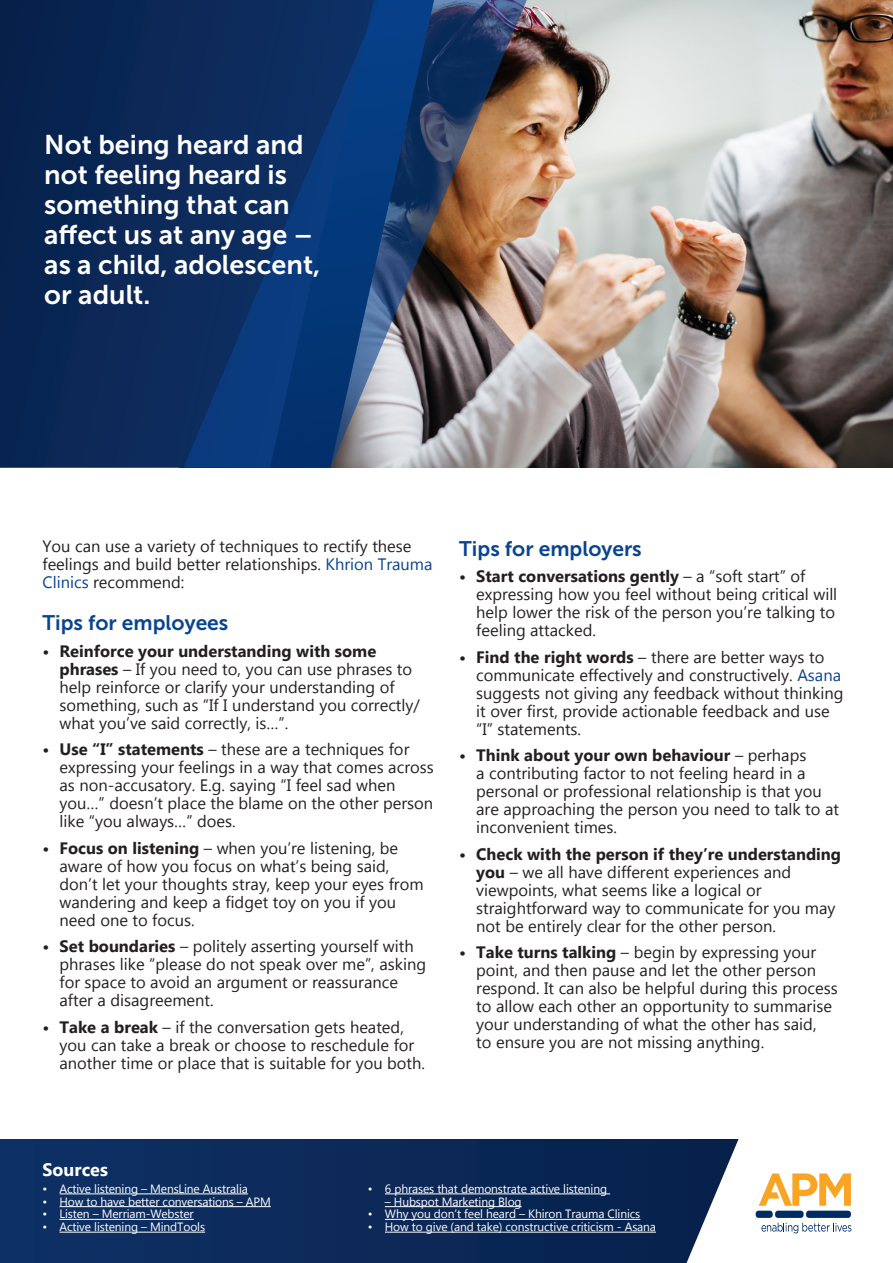
<style>
.page{position:relative;width:893px;height:1263px;background:#fff}
.page>*{position:absolute;margin:0;border:0;box-sizing:border-box;transform-origin:0 0}
.t1{font:27px/30px "Museo Sans 700";color:#fff}
.H3{font:21px "Museo Sans 700";color:#094491}
.H3-2{font:700 18px "Gadugi";color:#fff}
.t2{font:16.5px/18px "Gadugi";color:#231f20}
.t3{font:12px "Gadugi";letter-spacing:-.01em;color:#fff}
.s1{color:#094491}
.s2{font-weight:700}
</style>
<div class="page">
<div style="left:0;top:1140px;width:893px;height:123px;background:#0d2959"></div>
<svg style="left:687px;top:1139px;width:206px;height:124px;fill:#fff"></svg>
<svg style="left:759px;top:1173px;width:92px;height:33px;background:#fbcf8a"></svg>
<div style="left:756px;top:1210px;width:17px;height:8px;background:#002c65;border-radius:3px"></div>
<div style="left:775px;top:1210px;width:29px;height:8px;background:#002c65;border-radius:3px"></div>
<div style="left:806px;top:1210px;width:45px;height:8px;background:#002c65;border-radius:3px"></div>
<svg style="left:761px;top:1223px;width:90px;height:10px"></svg>
<hr style="left:60px;top:1193px;width:188px;height:1px;background:#fff">
<hr style="left:60px;top:1206px;width:211px;height:1px;background:#fff">
<hr style="left:60px;top:1219px;width:134px;height:1px;background:#fff">
<hr style="left:60px;top:1232px;width:145px;height:1px;background:#fff">
<hr style="left:385px;top:1193px;width:225px;height:1px;background:#fff">
<hr style="left:385px;top:1206px;width:137px;height:1px;background:#fff">
<hr style="left:385px;top:1219px;width:255px;height:1px;background:#fff">
<hr style="left:385px;top:1232px;width:271px;height:1px;background:#fff">
<img style="left:535px;top:0;width:358px;height:468px">
<div style="left:0;top:0;width:184px;height:468px;background:#072653"></div>
<svg style="left:184px;top:0;width:351px;height:468px;background:#485067"></svg>
<svg style="left:270px;top:0;width:169px;height:468px;background:#254879"></svg>
<p class="t1" style="left:44px;top:129px;width:278px">Not being heard and not feeling heard is something that can affect us at any age – as a child, adolescent, or adult.</p>
<p class="t2" style="left:43px;top:537px;width:392px">You can use a variety of techniques to rectify these feelings and build better relationships. <span class="s1">Khrion Trauma<br>Clinics</span> recommend:</p>
<h2 class="H3" style="left:43px;top:611px;width:187px">Tips for employees</h2>
<h3 class="t2" style="left:60px;top:642px;width:362px;text-indent:-17px"><span class="s2">• Reinforce your understanding with some phrases</span> – If you need to, you can use phrases to help reinforce or clarify your understanding of something, such as “If I understand you correctly/ what you’ve said correctly, is…”.</h3>
<h3 class="t2" style="left:60px;top:740px;width:376px;text-indent:-17px"><span class="s2">• Use “I” statements</span> – these are a techniques for expressing your feelings in a way that comes across as non-accusatory. E.g. saying “I feel sad when you…” doesn’t place the blame on the other person like “you always…” does.</h3>
<h3 class="t2" style="left:60px;top:839px;width:366px;text-indent:-17px"><span class="s2">• Focus on listening</span> – when you’re listening, be aware of how you focus on what’s being said, don’t let your thoughts stray, keep your eyes from wandering and keep a fidget toy on you if you need one to focus.</h3>
<h3 class="t2" style="left:60px;top:937px;width:368px;text-indent:-17px"><span class="s2">• Set boundaries</span> – politely asserting yourself with phrases like “please do not speak over me”, asking for space to avoid an argument or reassurance after a disagreement.</h3>
<h3 class="t2" style="left:60px;top:1018px;width:367px;text-indent:-17px"><span class="s2">• Take a break</span> – if the conversation gets heated, you can take a break or choose to reschedule for another time or place that is suitable for you both.</h3>
<h2 class="H3" style="left:459px;top:537px;width:184px">Tips for employers</h2>
<h3 class="t2" style="left:476px;top:567px;width:363px;text-indent:-17px"><span class="s2">• Start conversations gently</span> – a “soft start” of expressing how you feel without being critical will help lower the risk of the person you’re talking to feeling attacked.</h3>
<h3 class="t2" style="left:476px;top:648px;width:369px;text-indent:-17px"><span class="s2">• Find the right words</span> – there are better ways to communicate effectively and constructively. <span class="s1">Asana </span>suggests not giving any feedback without thinking it over first, provide actionable feedback and use “I” statements.</h3>
<h3 class="t2" style="left:476px;top:746px;width:364px;text-indent:-17px"><span class="s2">• Think about your own behaviour</span> – perhaps<br>a contributing factor to not feeling heard in a personal or professional relationship is that you are approaching the person you need to talk to at inconvenient times.</h3>
<h3 class="t2" style="left:476px;top:845px;width:366px;text-indent:-17px"><span class="s2">• Check with the person if they’re understanding you</span> – we all have different experiences and viewpoints, what seems like a logical or straightforward way to communicate for you may not be entirely clear for the other person.</h3>
<h3 class="t2" style="left:476px;top:943px;width:363px;text-indent:-17px"><span class="s2">• Take turns talking</span> – begin by expressing your point, and then pause and let the other person respond. It can also be helpful during this process to allow each other an opportunity to summarise your understanding of what the other has said,<br>to ensure you are not missing anything.</h3>
<h2 class="H3-2" style="left:43px;top:1159px;width:67px">Sources</h2>
<h3 class="t3" style="left:43px;top:1181px;width:207px">• Active listening – MensLine Australia</h3>
<h3 class="t3" style="left:43px;top:1194px;width:230px">• How to have better conversations – APM</h3>
<h3 class="t3" style="left:43px;top:1207px;width:153px">• Listen – Merriam-Webster</h3>
<h3 class="t3" style="left:43px;top:1219px;width:164px">• Active listening – MindTools</h3>
<h3 class="t3" style="left:368px;top:1181px;width:241px">• 6 phrases that demonstrate active listening</h3>
<h3 class="t3" style="left:385px;top:1194px;width:138px">– Hubspot Marketing Blog</h3>
<h3 class="t3" style="left:368px;top:1207px;width:274px">• Why you don’t feel heard – Khiron Trauma Clinics</h3>
<h3 class="t3" style="left:368px;top:1219px;width:290px">• How to give (and take) constructive criticism - Asana</h3>
</div>
